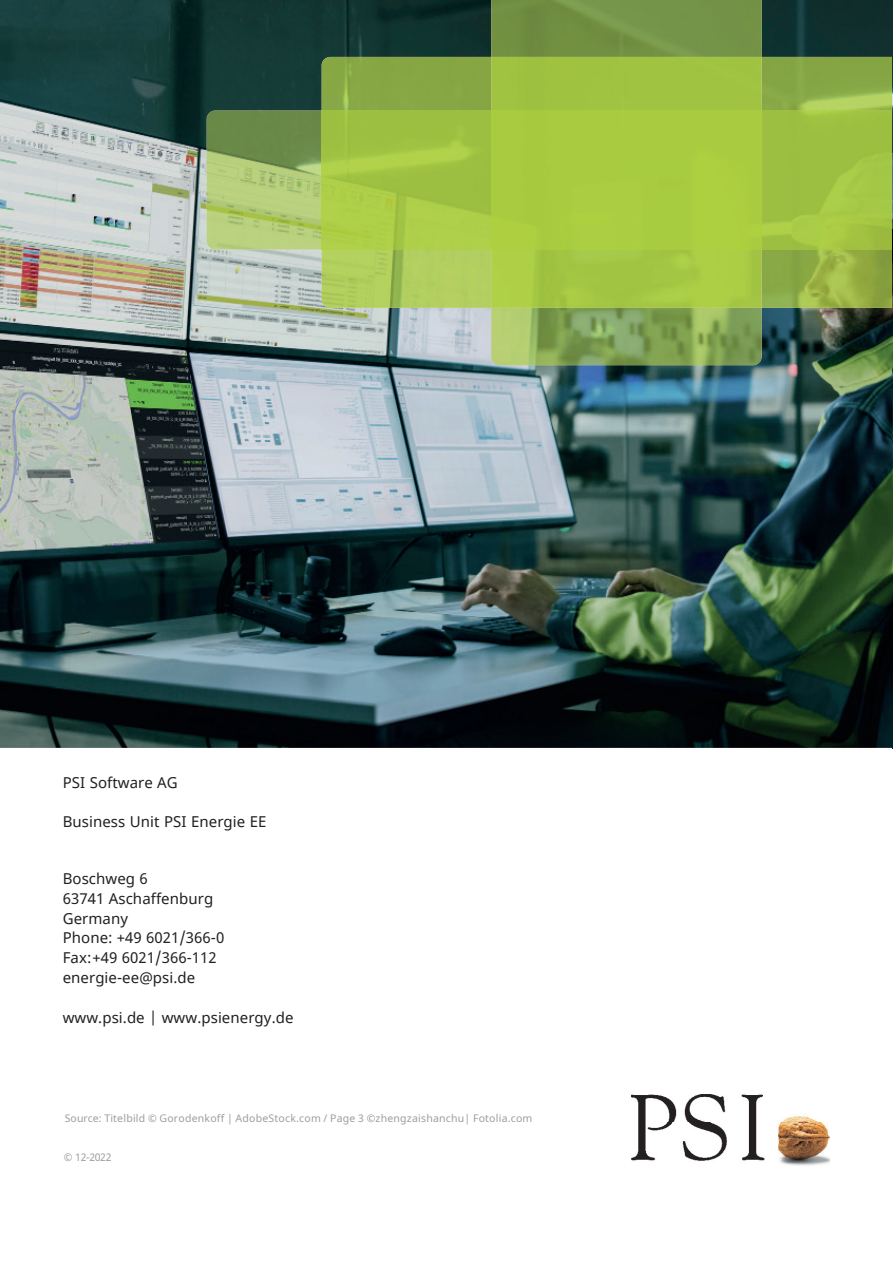
<style>
.page{position:relative;width:893px;height:1263px;background:#fff}
.page>*{position:absolute;margin:0;border:0;box-sizing:border-box;transform-origin:0 0}
.t1{font:15px/19.6px "Noto Sans";letter-spacing:.005em;color:#231f20}
.t2{font:10.5px "Noto Sans";letter-spacing:.02em;color:#9b9da0}
.t3{font:10.5px "Noto Sans";letter-spacing:-.035em;color:#9b9da0}
.s1{font-style:inherit}
</style>
<div class="page">
<img style="left:0;top:0;width:892px;height:748px">
<img style="left:207px;top:111px;width:115px;height:139px">
<img style="left:322px;top:57px;width:570px;height:251px">
<img style="left:491px;top:0;width:271px;height:365px">
<hr style="left:892px;top:0;width:1px;height:748px;background:#fad5e5">
<img style="left:631px;top:1094px;width:198px;height:72px">
<p class="t1" style="left:63px;top:773px;width:116px">PSI Software AG</p>
<p class="t1" style="left:63px;top:812px;width:205px">Business Unit PSI Energie EE</p>
<p class="t1" style="left:63px;top:869px;width:163px">Boschweg 6<br>63741 Aschaffenburg<br>Germany<br>Phone: +49 6021/366-0<br>Fax: +49 6021/366-112 energie-ee@psi.de</p>
<p class="t1" style="left:63px;top:1009px;width:232px">www.psi.de | www.psienergy.de</p>
<p class="t2" style="left:65px;top:1110px;width:469px">Source: Titelbild © Gorodenkoff | AdobeStock.com / Page <span class="s1">3</span> ©zhengzaishanchu| Fotolia.com</p>
<p class="t3" style="left:64px;top:1150px;width:49px">© 12-2022</p>
</div>
